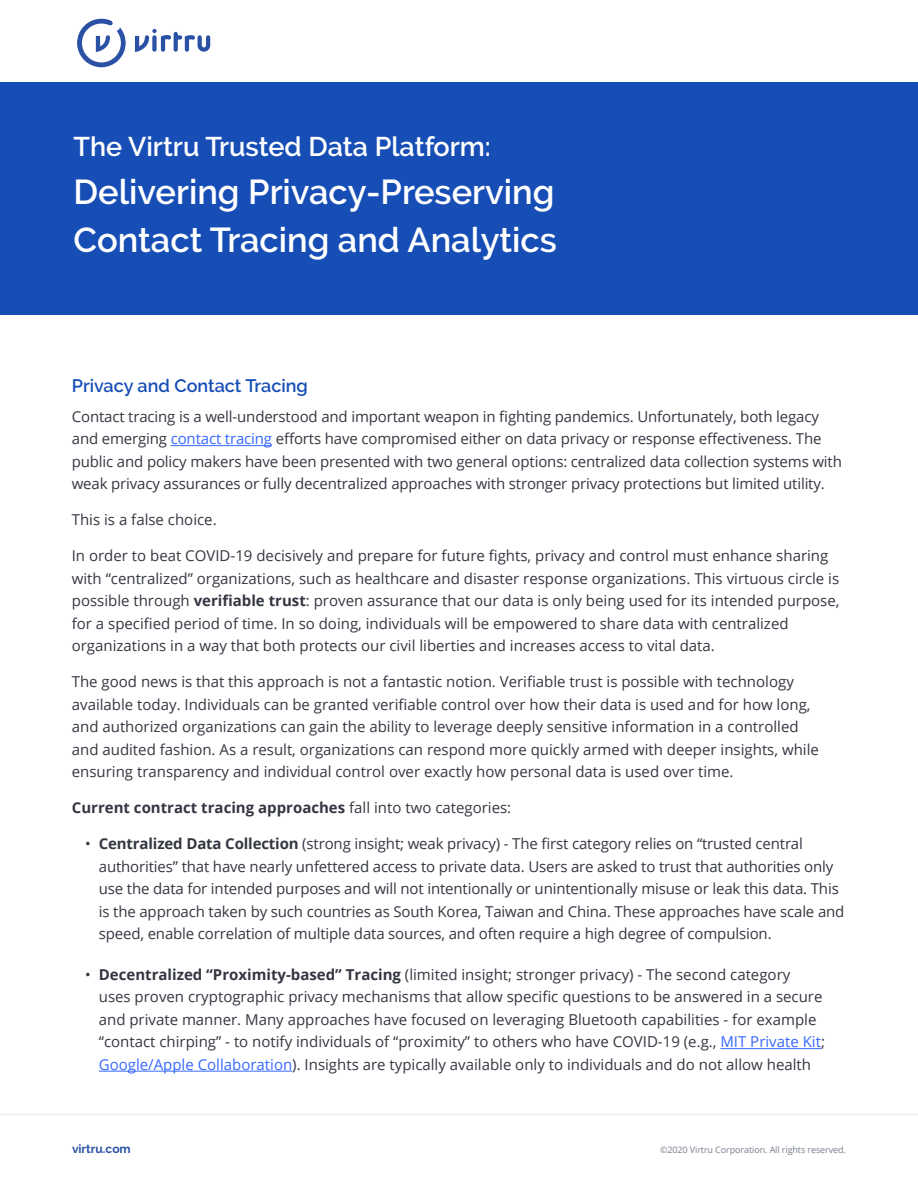
<style>
.page{position:relative;width:918px;height:1188px;background:#fff}
.page>*{position:absolute;margin:0;border:0;box-sizing:border-box;transform-origin:0 0}
.t1{font:600 34.5px/48px "Raleway";color:#fff}
.t2{font:600 27px "Raleway";color:#fff}
.t3{font:600 18px "Raleway";color:#174eb6}
.t4{font:15px/22.5px "Open Sans";color:#343741}
.t5{font:700 15px "Open Sans";color:#343741}
.t6{font:700 12px "Raleway";color:#2c53a5}
.t7{font:9px "Open Sans";letter-spacing:-.01em;color:#777e8c}
.s1{color:#3668ff}
.s2{font-weight:700}
.s3{font-weight:400}
</style>
<div class="page">
<hr style="left:0;top:1113px;width:918px;height:3px;background:#f3f5f7">
<svg style="left:135px;top:29px;width:75px;height:23px"></svg>
<svg style="left:77px;top:19px;width:49px;height:48px"></svg>
<hr style="left:171px;top:445px;width:101px;height:1px;background:#3668ff">
<hr style="left:720px;top:1048px;width:101px;height:1px;background:#3668ff">
<hr style="left:99px;top:1071px;width:193px;height:1px;background:#3668ff">
<div style="left:0;top:82px;width:918px;height:232px;background:#174eb6"></div>
<h2 class="t2" style="left:74px;top:131px;width:419px">The Virtru Trusted Data Platform:</h2>
<h1 class="t1" style="left:74px;top:168px;width:485px">Delivering Privacy-Preserving<br>Contact Tracing and Analytics</h1>
<p class="t3" style="left:72px;top:376px;width:238px">Privacy and Contact Tracing</p>
<p class="t4" style="left:72px;top:405px;width:772px">Contact tracing is a well-understood and important weapon in fighting pandemics. Unfortunately, both legacy and emerging <span class="s1">contact tracing</span> efforts have compromised either on data privacy or response effectiveness. The public and policy makers have been presented with two general options: centralized data collection systems with weak privacy assurances or fully decentralized approaches with stronger privacy protections but limited utility.</p>
<p class="t4" style="left:72px;top:508px;width:146px">This is a false choice.</p>
<p class="t4" style="left:72px;top:544px;width:769px">In order to beat COVID-19 decisively and prepare for future fights, privacy and control must enhance sharing with “centralized” organizations, such as healthcare and disaster response organizations. This virtuous circle is possible through <span class="s2">verifiable trust</span>: proven assurance that our data is only being used for its intended purpose, for a specified period of time. In so doing, individuals will be empowered to share data with centralized organizations in a way that both protects our civil liberties and increases access to vital data.</p>
<p class="t4" style="left:72px;top:670px;width:749px">The good news is that this approach is not a fantastic notion. Verifiable trust is possible with technology available today. Individuals can be granted verifiable control over how their data is used and for how long, and authorized organizations can gain the ability to leverage deeply sensitive information in a controlled and audited fashion. As a result, organizations can respond more quickly armed with deeper insights, while ensuring transparency and individual control over exactly how personal data is used over time.</p>
<p class="t5" style="left:72px;top:797px;width:441px">Current contract tracing approaches <span class="s3">fall into two categories:</span></p>
<p class="t4" style="left:99px;top:832px;width:747px;text-indent:-14px">• <span class="s2">Centralized Data Collection</span> (strong insight; weak privacy) - The first category relies on “trusted central authorities” that have nearly unfettered access to private data. Users are asked to trust that authorities only use the data for intended purposes and will not intentionally or unintentionally misuse or leak this data. This is the approach taken by such countries as South Korea, Taiwan and China. These approaches have scale and speed, enable correlation of multiple data sources, and often require a high degree of compulsion.</p>
<p class="t4" style="left:99px;top:963px;width:728px;text-indent:-13px">• <span class="s2">Decentralized “Proximity-based” Tracing</span> (limited insight; stronger privacy) - The second category uses proven cryptographic privacy mechanisms that allow specific questions to be answered in a secure and private manner. Many approaches have focused on leveraging Bluetooth capabilities - for example “contact chirping” - to notify individuals of “proximity” to others who have COVID-19 (e.g., <span class="s1">MIT Private Kit</span>; <span class="s1">Google/Apple Collaboration</span>). Insights are typically available only to individuals and do not allow health</p>
<p class="t6" style="left:72px;top:1142px;width:60px">virtru.com</p>
<p class="t7" style="left:660px;top:1144px;width:187px">©2020 Virtru Corporation. All rights reserved.</p>
</div>
